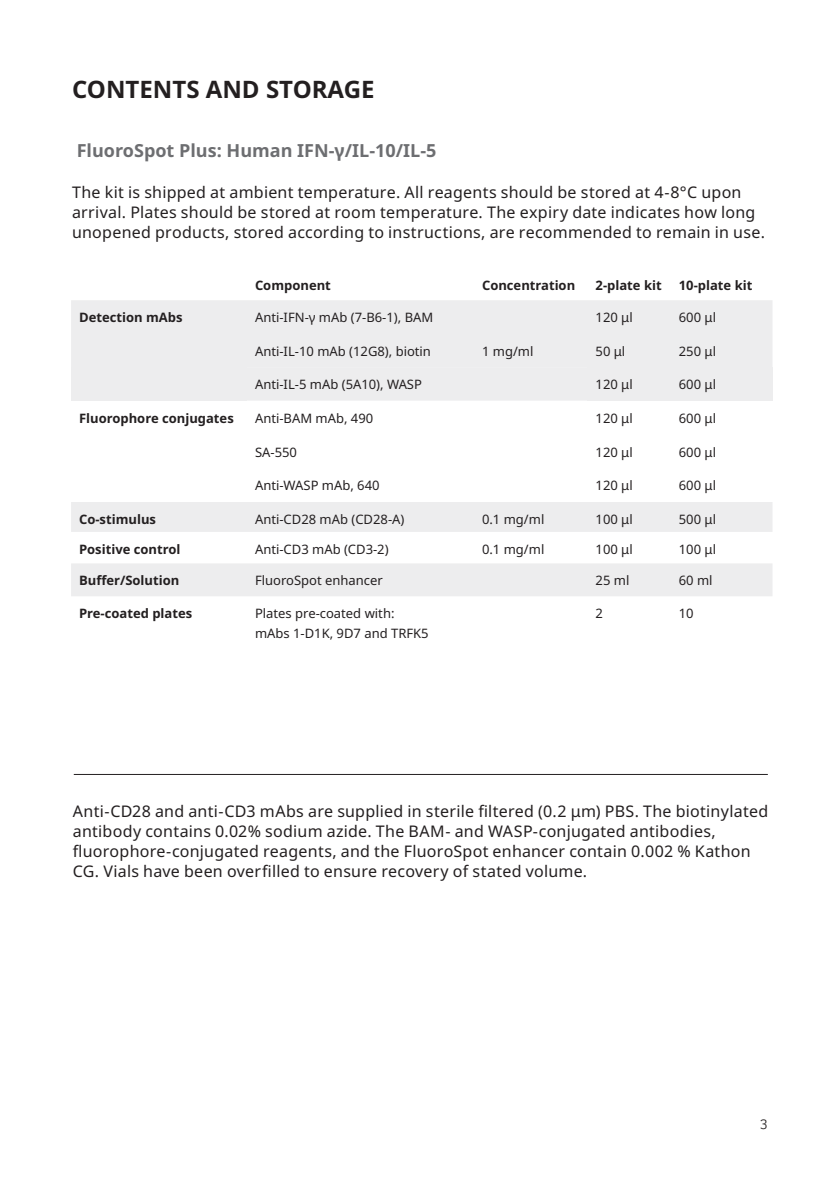
<style>
.page{position:relative;width:840px;height:1191px;background:#fff}
.page>*{position:absolute;margin:0;border:0;box-sizing:border-box;transform-origin:0 0}
.H1-black{font:700 24px "Noto Sans";color:#231f20}
.H2-grey{font:700 18px "Noto Sans";color:#6d6e71}
.body{font:16px/20px "Noto Sans";letter-spacing:.015em;color:#231f20}
.t1{font:300 14px "Clear Sans";color:#231f20}
.table-regular{font:13px/20px "Noto Sans";color:#231f20}
.table-bold{font:700 13px "Noto Sans";color:#231f20}
</style>
<div class="page">
<div style="left:71px;top:300px;width:701px;height:67px;background:#ededee"></div>
<div style="left:71px;top:367px;width:176px;height:33px;background:#ededee"></div>
<div style="left:247px;top:367px;width:340px;height:33px;background:#ededee"></div>
<div style="left:587px;top:367px;width:83px;height:33px;background:#ededee"></div>
<div style="left:670px;top:367px;width:102px;height:33px;background:#ededee"></div>
<div style="left:71px;top:502px;width:701px;height:30px;background:#ededee"></div>
<div style="left:71px;top:563px;width:701px;height:33px;background:#ededee"></div>
<hr style="left:74px;top:774px;width:693px;height:1px;background:#231f20">
<p class="H1-black" style="left:72px;top:75px;width:304px">CONTENTS AND STORAGE</p>
<p class="H2-grey" style="left:77px;top:140px;width:361px">FluoroSpot Plus: Human IFN-γ/IL-10/IL-5</p>
<p class="body" style="left:72px;top:183px;width:694px">The kit is shipped at ambient temperature. All reagents should be stored at 4-8°C upon arrival. Plates should be stored at room temperature. The expiry date indicates how long unopened products, stored according to instructions, are recommended to remain in use.</p>
<p class="table-bold" style="left:255px;top:278px;width:77px">Component</p>
<p class="table-bold" style="left:482px;top:278px;width:95px">Concentration</p>
<p class="table-bold" style="left:595px;top:278px;width:68px">2-plate kit</p>
<p class="table-bold" style="left:678px;top:278px;width:75px">10-plate kit</p>
<p class="table-bold" style="left:79px;top:310px;width:105px">Detection mAbs</p>
<p class="table-regular" style="left:255px;top:308px;width:180px">Anti-IFN-γ mAb (7-B6-1), BAM</p>
<p class="table-regular" style="left:595px;top:308px;width:39px">120 μl</p>
<p class="table-regular" style="left:678px;top:308px;width:39px">600 μl</p>
<p class="table-regular" style="left:255px;top:341px;width:177px">Anti-IL-10 mAb (12G8), biotin</p>
<p class="table-regular" style="left:482px;top:341px;width:53px">1 mg/ml</p>
<p class="table-regular" style="left:595px;top:341px;width:31px">50 μl</p>
<p class="table-regular" style="left:678px;top:341px;width:39px">250 μl</p>
<p class="table-regular" style="left:255px;top:374px;width:168px">Anti-IL-5 mAb (5A10), WASP</p>
<p class="table-regular" style="left:595px;top:374px;width:39px">120 μl</p>
<p class="table-regular" style="left:678px;top:374px;width:39px">600 μl</p>
<p class="table-bold" style="left:79px;top:410px;width:156px">Fluorophore conjugates</p>
<p class="table-regular" style="left:255px;top:408px;width:120px">Anti-BAM mAb, 490</p>
<p class="table-regular" style="left:595px;top:408px;width:39px">120 μl</p>
<p class="table-regular" style="left:678px;top:408px;width:39px">600 μl</p>
<p class="table-regular" style="left:255px;top:442px;width:43px">SA-550</p>
<p class="table-regular" style="left:595px;top:442px;width:39px">120 μl</p>
<p class="table-regular" style="left:678px;top:442px;width:39px">600 μl</p>
<p class="table-regular" style="left:255px;top:476px;width:126px">Anti-WASP mAb, 640</p>
<p class="table-regular" style="left:595px;top:476px;width:39px">120 μl</p>
<p class="table-regular" style="left:678px;top:476px;width:39px">600 μl</p>
<p class="table-bold" style="left:79px;top:512px;width:78px">Co-stimulus</p>
<p class="table-regular" style="left:255px;top:509px;width:151px">Anti-CD28 mAb (CD28-A)</p>
<p class="table-regular" style="left:482px;top:509px;width:64px">0.1 mg/ml</p>
<p class="table-regular" style="left:595px;top:509px;width:39px">100 μl</p>
<p class="table-regular" style="left:678px;top:509px;width:39px">500 μl</p>
<p class="table-bold" style="left:79px;top:542px;width:103px">Positive control</p>
<p class="table-regular" style="left:255px;top:539px;width:135px">Anti-CD3 mAb (CD3-2)</p>
<p class="table-regular" style="left:482px;top:539px;width:64px">0.1 mg/ml</p>
<p class="table-regular" style="left:595px;top:539px;width:39px">100 μl</p>
<p class="table-regular" style="left:678px;top:539px;width:39px">100 μl</p>
<p class="table-bold" style="left:79px;top:573px;width:102px">Buffer/Solution</p>
<p class="table-regular" style="left:255px;top:571px;width:129px">FluoroSpot enhancer</p>
<p class="table-regular" style="left:595px;top:571px;width:35px">25 ml</p>
<p class="table-regular" style="left:678px;top:571px;width:35px">60 ml</p>
<p class="table-bold" style="left:79px;top:606px;width:115px">Pre-coated plates</p>
<p class="table-regular" style="left:255px;top:603px;width:175px">Plates pre-coated with: mAbs 1-D1K, 9D7 and TRFK5</p>
<p class="table-regular" style="left:595px;top:603px;width:9px">2</p>
<p class="table-regular" style="left:678px;top:603px;width:16px">10</p>
<p class="body" style="left:73px;top:801px;width:696px">Anti-CD28 and anti-CD3 mAbs are supplied in sterile filtered (0.2 μm) PBS. The biotinylated antibody contains 0.02% sodium azide. The BAM- and WASP-conjugated antibodies, fluorophore-conjugated reagents, and the FluoroSpot enhancer contain 0.002 % Kathon CG. Vials have been overfilled to ensure recovery of stated volume.</p>
<p class="t1" style="left:759px;top:1115px;width:10px">3</p>
</div>
